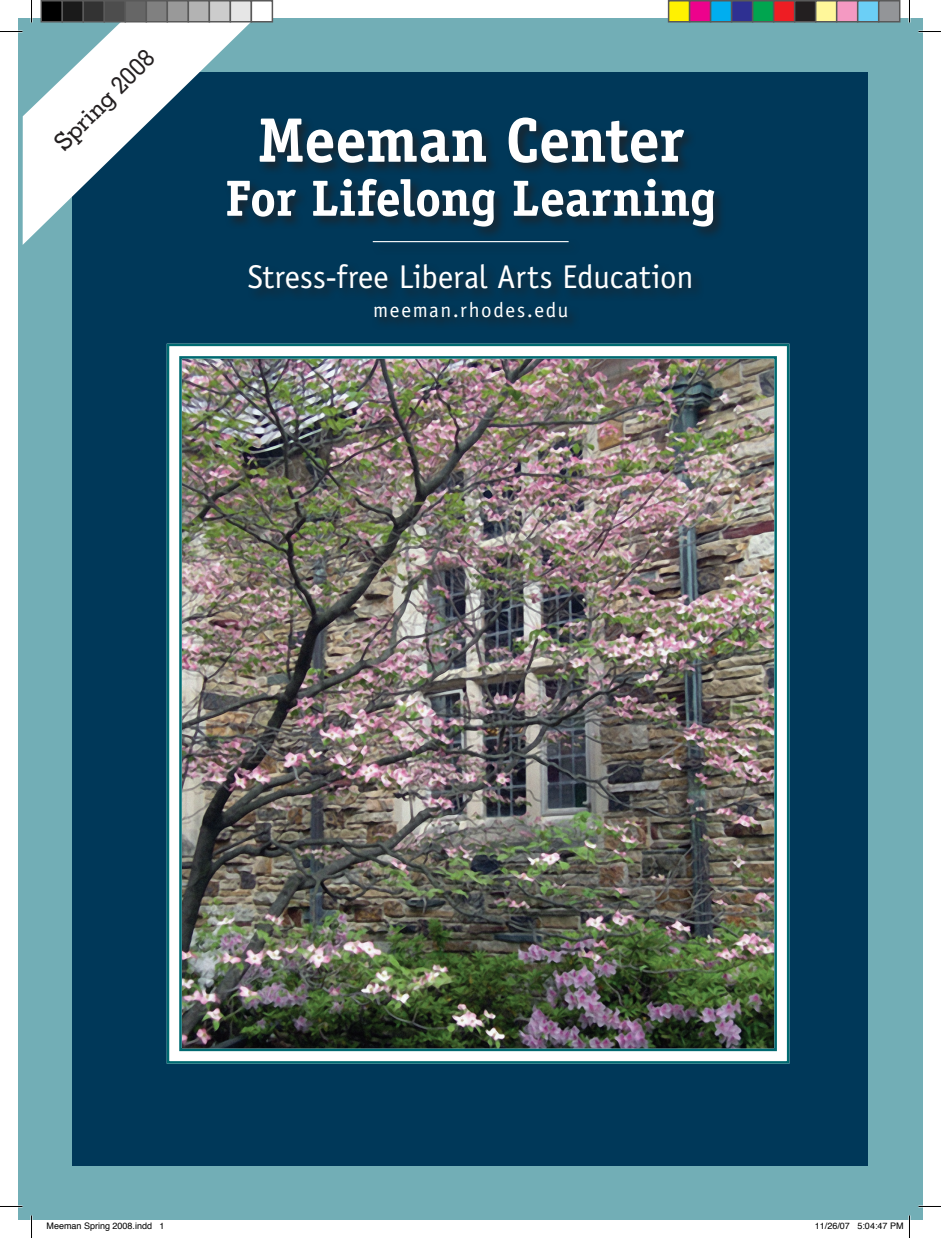
<style>
.page{position:relative;width:941px;height:1238px;background:#fff}
.page>*{position:absolute;margin:0;border:0;box-sizing:border-box;transform-origin:0 0}
.t1{font:700 63px "Officina Serif";letter-spacing:-.015em;color:#fff}
.t2{font:700 51px "Officina Serif";letter-spacing:-.01em;color:#fff}
.t3{font:33px "Officina Sans";letter-spacing:-.005em;color:#fff}
.t4{font:500 24px "Memphis";color:#231f20}
.t5{font:21px "Officina Sans";letter-spacing:.075em;color:#fff}
.t6{font:9px "Helvetica";color:#000}
</style>
<div class="page">
<div style="left:18px;top:18px;width:904px;height:1202px;background:#72aeb6"></div>
<div style="left:72px;top:72px;width:795px;height:1094px;background:#003859"></div>
<div style="left:224px;top:115px;width:698px;height:257px;background:#231f20;opacity:.75"></div>
<svg style="left:23px;top:20px;width:229px;height:225px"></svg>
<img style="left:166px;top:342px;width:624px;height:722px">
<div style="left:179px;top:356px;width:598px;height:695px;border:3px solid #006a71"></div>
<hr style="left:0;top:1205px;width:22px;height:2px;background:#fff">
<hr style="left:918px;top:1205px;width:22px;height:2px;background:#fff">
<hr style="left:908px;top:0;width:2px;height:22px;background:#fff">
<hr style="left:908px;top:1215px;width:2px;height:23px;background:#fff">
<svg style="left:0;top:31px;width:22px;height:1px"></svg>
<svg style="left:918px;top:31px;width:22px;height:1px"></svg>
<svg style="left:0;top:1206px;width:22px;height:1px"></svg>
<svg style="left:918px;top:1206px;width:22px;height:1px"></svg>
<svg style="left:31px;top:0;width:1px;height:22px"></svg>
<svg style="left:31px;top:1215px;width:1px;height:23px"></svg>
<svg style="left:909px;top:0;width:1px;height:22px"></svg>
<svg style="left:909px;top:1215px;width:1px;height:23px"></svg>
<div style="left:41px;top:1px;width:21px;height:21px;background:#000"></div>
<div style="left:40px;top:0;width:23px;height:22px;border:2px solid #595959"></div>
<div style="left:62px;top:1px;width:21px;height:21px;background:#1a1a1a"></div>
<div style="left:62px;top:0;width:22px;height:22px;border:2px solid #595959"></div>
<div style="left:83px;top:1px;width:21px;height:21px;background:#333"></div>
<div style="left:82px;top:0;width:23px;height:22px;border:2px solid #595959"></div>
<div style="left:104px;top:1px;width:21px;height:21px;background:#4d4d4d"></div>
<div style="left:104px;top:0;width:22px;height:22px;border:2px solid #595959"></div>
<div style="left:125px;top:1px;width:21px;height:21px;background:#666"></div>
<div style="left:124px;top:0;width:23px;height:22px;border:2px solid #595959"></div>
<div style="left:146px;top:1px;width:21px;height:21px;background:#808080"></div>
<div style="left:146px;top:0;width:22px;height:22px;border:2px solid #595959"></div>
<div style="left:167px;top:1px;width:21px;height:21px;background:#999"></div>
<div style="left:166px;top:0;width:23px;height:22px;border:2px solid #595959"></div>
<div style="left:188px;top:1px;width:21px;height:21px;background:#b3b3b3"></div>
<div style="left:188px;top:0;width:22px;height:22px;border:2px solid #595959"></div>
<div style="left:209px;top:1px;width:21px;height:21px;background:#ccc"></div>
<div style="left:208px;top:0;width:23px;height:22px;border:2px solid #595959"></div>
<div style="left:230px;top:1px;width:21px;height:21px;background:#e6e6e6"></div>
<div style="left:230px;top:0;width:22px;height:22px;border:2px solid #595959"></div>
<div style="left:251px;top:1px;width:21px;height:21px;background:#fff"></div>
<div style="left:250px;top:0;width:23px;height:22px;border:2px solid #595959"></div>
<div style="left:668px;top:1px;width:21px;height:21px;background:#fff101"></div>
<div style="left:668px;top:0;width:22px;height:22px;border:2px solid #595959"></div>
<div style="left:689px;top:1px;width:21px;height:21px;background:#ed028c"></div>
<div style="left:688px;top:0;width:23px;height:22px;border:2px solid #595959"></div>
<div style="left:710px;top:1px;width:21px;height:21px;background:#00aeef"></div>
<div style="left:710px;top:0;width:22px;height:22px;border:2px solid #595959"></div>
<div style="left:731px;top:1px;width:21px;height:21px;background:#2e3092"></div>
<div style="left:730px;top:0;width:23px;height:22px;border:2px solid #595959"></div>
<div style="left:752px;top:1px;width:21px;height:21px;background:#00a54f"></div>
<div style="left:752px;top:0;width:22px;height:22px;border:2px solid #595959"></div>
<div style="left:773px;top:1px;width:21px;height:21px;background:#ee1d23"></div>
<div style="left:772px;top:0;width:23px;height:22px;border:2px solid #595959"></div>
<div style="left:794px;top:1px;width:21px;height:21px;background:#231f20"></div>
<div style="left:794px;top:0;width:22px;height:22px;border:2px solid #595959"></div>
<div style="left:815px;top:1px;width:21px;height:21px;background:#fff79a"></div>
<div style="left:814px;top:0;width:23px;height:22px;border:2px solid #595959"></div>
<div style="left:836px;top:1px;width:21px;height:21px;background:#f499c2"></div>
<div style="left:836px;top:0;width:22px;height:22px;border:2px solid #595959"></div>
<div style="left:857px;top:1px;width:21px;height:21px;background:#6bcff6"></div>
<div style="left:856px;top:0;width:23px;height:22px;border:2px solid #595959"></div>
<div style="left:878px;top:1px;width:21px;height:21px;background:#939598"></div>
<div style="left:878px;top:0;width:22px;height:22px;border:2px solid #595959"></div>
<h3 class="t4" style="left:48px;top:135px;width:131px;rotate:-45deg">Spring 2008</h3>
<h1 class="t1" style="left:257px;top:101px;width:428px">Meeman Center</h1>
<h2 class="t2" style="left:225px;top:167px;width:492px">For Lifelong Learning</h2>
<h3 class="t3" style="left:248px;top:257px;width:447px">Stress-free Liberal Arts Education</h3>
<h3 class="t5" style="left:373px;top:298px;width:197px">meeman.rhodes.edu</h3>
<p class="t6" style="left:46px;top:1218px;width:120px">Meeman Spring 2008.indd 1</p>
<p class="t6" style="left:814px;top:1218px;width:90px">11/26/07 5:04:47 PM</p>
</div>
